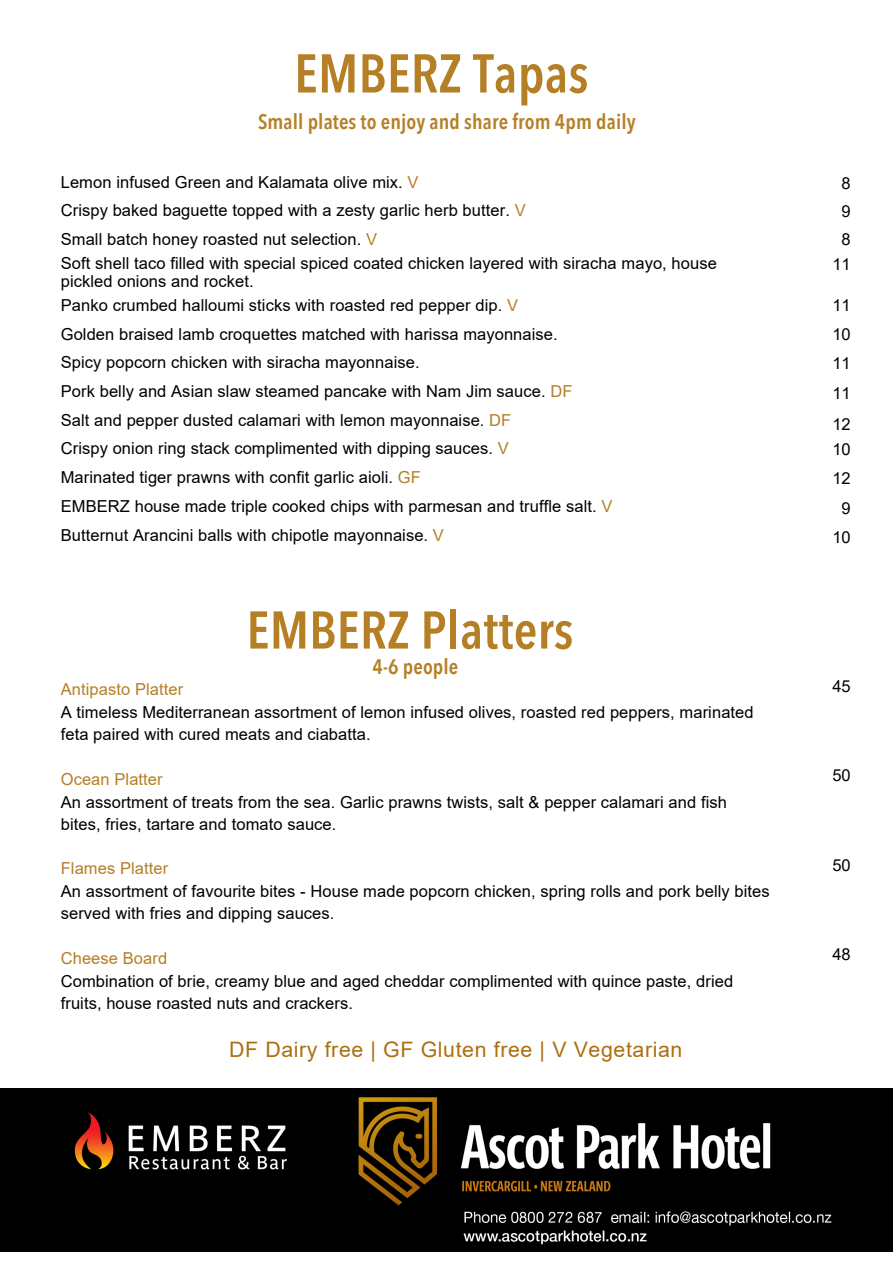
<style>
.page{position:relative;width:893px;height:1263px;background:#fff}
.page>*{position:absolute;margin:0;border:0;box-sizing:border-box;transform-origin:0 0}
.t1{font:600 54px "Avenir Next Condensed";letter-spacing:.005em;color:#b57f26}
.t2{font:600 52.5px "Avenir Next Condensed";letter-spacing:.005em;color:#b57f26}
.t3{font:21.3px "Arial";letter-spacing:.03em;color:#ad6f0f}
.t4{font:600 21px "Avenir Next Condensed";letter-spacing:.005em;color:#b57f26}
.t5{font:16.5px/22px "Arial";letter-spacing:.005em;color:#000}
.t6{font:16.5px "Arial";letter-spacing:.005em;color:#b57f26}
.s1{color:#b57f26}
</style>
<div class="page">
<img style="left:0;top:1088px;width:893px;height:164px">
<p class="t1" style="left:294px;top:38px;width:296px">EMBERZ Tapas</p>
<p class="t4" style="left:258px;top:108px;width:379px">Small plates to enjoy and share from 4pm daily</p>
<p class="t5" style="left:61px;top:171px;width:359px">Lemon infused Green and Kalamata olive mix. <span class="s1">V</span></p>
<p class="t5" style="left:61px;top:200px;width:466px">Crispy baked baguette topped with a zesty garlic herb butter. <span class="s1">V</span></p>
<p class="t5" style="left:61px;top:228px;width:318px">Small batch honey roasted nut selection. <span class="s1">V</span></p>
<p class="t5" style="left:61px;top:254px;width:657px;line-height:18.6px">Soft shell taco filled with special spiced coated chicken layered with siracha mayo, house pickled onions and rocket.</p>
<p class="t5" style="left:61px;top:294px;width:459px">Panko crumbed halloumi sticks with roasted red pepper dip. <span class="s1">V</span></p>
<p class="t5" style="left:61px;top:323px;width:498px">Golden braised lamb croquettes matched with harissa mayonnaise.</p>
<p class="t5" style="left:61px;top:352px;width:360px">Spicy popcorn chicken with siracha mayonnaise.</p>
<p class="t5" style="left:61px;top:380px;width:513px">Pork belly and Asian slaw steamed pancake with Nam Jim sauce. <span class="s1">DF</span></p>
<p class="t5" style="left:61px;top:409px;width:452px">Salt and pepper dusted calamari with lemon mayonnaise. <span class="s1">DF</span></p>
<p class="t5" style="left:61px;top:438px;width:449px">Crispy onion ring stack complimented with dipping sauces. <span class="s1">V</span></p>
<p class="t5" style="left:61px;top:466px;width:361px">Marinated tiger prawns with confit garlic aioli. <span class="s1">GF</span></p>
<p class="t5" style="left:61px;top:495px;width:553px">EMBERZ house made triple cooked chips with parmesan and truffle salt. <span class="s1">V</span></p>
<p class="t5" style="left:61px;top:524px;width:385px">Butternut Arancini balls with chipotle mayonnaise. <span class="s1">V</span></p>
<p class="t2" style="left:247px;top:596px;width:328px">EMBERZ Platters</p>
<p class="t4" style="left:372px;top:653px;width:87px">4-6 people</p>
<p class="t6" style="left:61px;top:680px;width:124px">Antipasto Platter</p>
<p class="t5" style="left:61px;top:702px;width:694px">A timeless Mediterranean assortment of lemon infused olives, roasted red peppers, marinated feta paired with cured meats and ciabatta.</p>
<p class="t6" style="left:61px;top:770px;width:103px">Ocean Platter</p>
<p class="t5" style="left:61px;top:791px;width:668px">An assortment of treats from the sea. Garlic prawns twists, salt &amp; pepper calamari and fish bites, fries, tartare and tomato sauce.</p>
<p class="t6" style="left:61px;top:859px;width:109px">Flames Platter</p>
<p class="t5" style="left:61px;top:880px;width:710px">An assortment of favourite bites - House made popcorn chicken, spring rolls and pork belly bites served with fries and dipping sauces.</p>
<p class="t6" style="left:61px;top:949px;width:108px">Cheese Board</p>
<p class="t5" style="left:61px;top:970px;width:674px">Combination of brie, creamy blue and aged cheddar complimented with quince paste, dried fruits, house roasted nuts and crackers.</p>
<p class="t3" style="left:229px;top:1037px;width:455px">DF Dairy free | GF Gluten free | V Vegetarian</p>
<p class="t5" style="left:841px;top:172px;width:11px">8</p>
<p class="t5" style="left:841px;top:200px;width:11px">9</p>
<p class="t5" style="left:841px;top:228px;width:11px">8</p>
<p class="t5" style="left:832px;top:254px;width:20px">11</p>
<p class="t5" style="left:832px;top:294px;width:20px">11</p>
<p class="t5" style="left:832px;top:323px;width:20px">10</p>
<p class="t5" style="left:832px;top:352px;width:20px">11</p>
<p class="t5" style="left:832px;top:382px;width:20px">11</p>
<p class="t5" style="left:832px;top:413px;width:20px">12</p>
<p class="t5" style="left:832px;top:438px;width:20px">10</p>
<p class="t5" style="left:832px;top:467px;width:20px">12</p>
<p class="t5" style="left:841px;top:497px;width:11px">9</p>
<p class="t5" style="left:832px;top:526px;width:20px">10</p>
<p class="t5" style="left:832px;top:675px;width:20px">45</p>
<p class="t5" style="left:832px;top:764px;width:20px">50</p>
<p class="t5" style="left:832px;top:854px;width:20px">50</p>
<p class="t5" style="left:832px;top:944px;width:20px">48</p>
</div>
